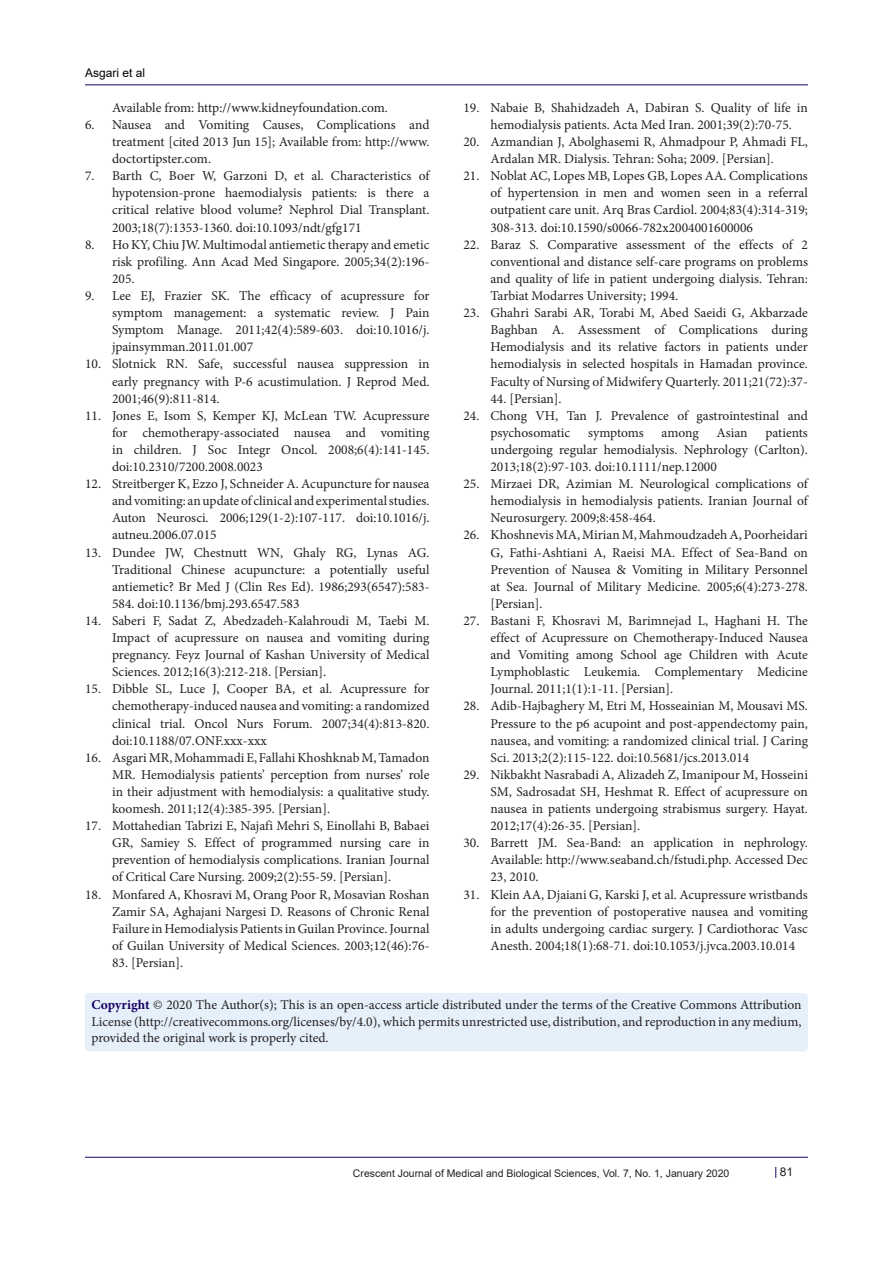
<style>
.page{position:relative;width:893px;height:1263px;background:#fff}
.page>*{position:absolute;margin:0;border:0;box-sizing:border-box;transform-origin:0 0}
.t1{font:13.5px/17.1px "Minion Pro";color:#231f20;text-align:justify}
.t2{font:12px "Arial";color:#000001}
.t3{font:12px "Arial";color:#231f20}
.t4{font:10.5px "Arial";color:#231f20}
.s1{font-weight:700;color:#190066}
</style>
<div class="page">
<hr style="left:85px;top:85px;width:723px;height:1px;background:#190066">
<hr style="left:85px;top:1157px;width:723px;height:1px;background:#190066">
<div style="left:85px;top:993px;width:723px;height:58px;background:#e6f0fa;border-radius:4px"></div>
<p class="t2" style="left:85px;top:65px;width:62px">Asgari et al</p>
<p class="t1" style="left:112px;top:99px;width:277px">Available from: http://www.kidneyfoundation.com.</p>
<p class="t1" style="left:112px;top:116px;width:319px;text-indent:-27px">6. Nausea and Vomiting Causes, Complications and treatment [cited 2013 Jun 15]; Available from: http://www. doctortipster.com.</p>
<p class="t1" style="left:112px;top:167px;width:319px;text-indent:-27px">7. Barth C, Boer W, Garzoni D, et al. Characteristics of hypotension-prone haemodialysis patients: is there a critical relative blood volume? Nephrol Dial Transplant.<br>2003;18(7):1353-1360. doi:10.1093/ndt/gfg171</p>
<p class="t1" style="left:112px;top:236px;width:319px;text-indent:-27px">8. Ho KY, Chiu JW. Multimodal antiemetic therapy and emetic risk profiling. Ann Acad Med Singapore. 2005;34(2):196- 205.</p>
<p class="t1" style="left:112px;top:287px;width:319px;text-indent:-27px">9. Lee EJ, Frazier SK. The efficacy of acupressure for symptom management: a systematic review. J Pain Symptom Manage. 2011;42(4):589-603. doi:10.1016/j. jpainsymman.2011.01.007</p>
<p class="t1" style="left:112px;top:356px;width:319px;text-indent:-27px">10. Slotnick RN. Safe, successful nausea suppression in early pregnancy with P-6 acustimulation. J Reprod Med.<br>2001;46(9):811-814.</p>
<p class="t1" style="left:112px;top:407px;width:319px;text-indent:-27px">11. Jones E, Isom S, Kemper KJ, McLean TW. Acupressure for chemotherapy-associated nausea and vomiting in children. J Soc Integr Oncol. 2008;6(4):141-145. doi:10.2310/7200.2008.0023</p>
<p class="t1" style="left:112px;top:475px;width:319px;text-indent:-27px">12. Streitberger K, Ezzo J, Schneider A. Acupuncture for nausea and vomiting: an update of clinical and experimental studies.<br>Auton Neurosci. 2006;129(1-2):107-117. doi:10.1016/j. autneu.2006.07.015</p>
<p class="t1" style="left:112px;top:544px;width:319px;text-indent:-27px">13. Dundee JW, Chestnutt WN, Ghaly RG, Lynas AG.<br>Traditional Chinese acupuncture: a potentially useful antiemetic? Br Med J (Clin Res Ed). 1986;293(6547):583- 584. doi:10.1136/bmj.293.6547.583</p>
<p class="t1" style="left:112px;top:612px;width:319px;text-indent:-27px">14. Saberi F, Sadat Z, Abedzadeh-Kalahroudi M, Taebi M.<br>Impact of acupressure on nausea and vomiting during pregnancy. Feyz Journal of Kashan University of Medical Sciences. 2012;16(3):212-218. [Persian].</p>
<p class="t1" style="left:112px;top:680px;width:319px;text-indent:-27px">15. Dibble SL, Luce J, Cooper BA, et al. Acupressure for chemotherapy-induced nausea and vomiting: a randomized clinical trial. Oncol Nurs Forum. 2007;34(4):813-820. doi:10.1188/07.ONF.xxx-xxx</p>
<p class="t1" style="left:112px;top:749px;width:319px;text-indent:-27px">16. Asgari MR, Mohammadi E, Fallahi Khoshknab M, Tamadon MR. Hemodialysis patients’ perception from nurses’ role in their adjustment with hemodialysis: a qualitative study. koomesh. 2011;12(4):385-395. [Persian].</p>
<p class="t1" style="left:112px;top:817px;width:319px;text-indent:-27px">17. Mottahedian Tabrizi E, Najafi Mehri S, Einollahi B, Babaei GR, Samiey S. Effect of programmed nursing care in prevention of hemodialysis complications. Iranian Journal of Critical Care Nursing. 2009;2(2):55-59. [Persian].</p>
<p class="t1" style="left:112px;top:886px;width:319px;text-indent:-27px">18. Monfared A, Khosravi M, Orang Poor R, Mosavian Roshan Zamir SA, Aghajani Nargesi D. Reasons of Chronic Renal Failure in Hemodialysis Patients in Guilan Province. Journal of Guilan University of Medical Sciences. 2003;12(46):76-</p>
<p class="t1" style="left:112px;top:954px;width:73px">83. [Persian].</p>
<p class="t1" style="left:490px;top:99px;width:319px;text-indent:-27px">19. Nabaie B, Shahidzadeh A, Dabiran S. Quality of life in hemodialysis patients. Acta Med Iran. 2001;39(2):70-75.</p>
<p class="t1" style="left:463px;top:133px;width:346px;text-align:center">20. Azmandian J, Abolghasemi R, Ahmadpour P, Ahmadi FL,<br>Ardalan MR. Dialysis. Tehran: Soha; 2009. [Persian].</p>
<p class="t1" style="left:490px;top:167px;width:319px;text-indent:-27px">21. Noblat AC, Lopes MB, Lopes GB, Lopes AA. Complications of hypertension in men and women seen in a referral outpatient care unit. Arq Bras Cardiol. 2004;83(4):314-319; 308-313. doi:10.1590/s0066-782x2004001600006</p>
<p class="t1" style="left:490px;top:236px;width:319px;text-indent:-27px">22. Baraz S. Comparative assessment of the effects of 2 conventional and distance self-care programs on problems and quality of life in patient undergoing dialysis. Tehran:<br>Tarbiat Modarres University; 1994.</p>
<p class="t1" style="left:490px;top:304px;width:319px;text-indent:-27px">23. Ghahri Sarabi AR, Torabi M, Abed Saeidi G, Akbarzade Baghban A. Assessment of Complications during Hemodialysis and its relative factors in patients under hemodialysis in selected hospitals in Hamadan province.<br>Faculty of Nursing of Midwifery Quarterly. 2011;21(72):37-</p>
<p class="t1" style="left:490px;top:390px;width:73px">44. [Persian].</p>
<p class="t1" style="left:490px;top:407px;width:319px;text-indent:-27px">24. Chong VH, Tan J. Prevalence of gastrointestinal and psychosomatic</p>
<p class="t1" style="left:588px;top:424px;width:57px">symptoms</p>
<p class="t1" style="left:662px;top:424px;width:39px">among</p>
<p class="t1" style="left:717px;top:424px;width:32px">Asian</p>
<p class="t1" style="left:490px;top:424px;width:319px;text-indent:275px">patients undergoing regular hemodialysis. Nephrology (Carlton).<br>2013;18(2):97-103. doi:10.1111/nep.12000</p>
<p class="t1" style="left:490px;top:475px;width:319px;text-indent:-27px">25. Mirzaei DR, Azimian M. Neurological complications of hemodialysis in hemodialysis patients. Iranian Journal of Neurosurgery. 2009;8:458-464.</p>
<p class="t1" style="left:490px;top:527px;width:319px;text-indent:-27px">26. Khoshnevis MA, Mirian M, Mahmoudzadeh A, Poorheidari G, Fathi-Ashtiani A, Raeisi MA. Effect of Sea-Band on Prevention of Nausea &amp; Vomiting in Military Personnel at Sea. Journal of Military Medicine. 2005;6(4):273-278. [Persian].</p>
<p class="t1" style="left:490px;top:612px;width:319px;text-indent:-27px">27. Bastani F, Khosravi M, Barimnejad L, Haghani H. The effect of Acupressure on Chemotherapy-Induced Nausea and Vomiting among School age Children with Acute Lymphoblastic Leukemia. Complementary Medicine Journal. 2011;1(1):1-11. [Persian].</p>
<p class="t1" style="left:490px;top:698px;width:319px;text-indent:-27px">28. Adib-Hajbaghery M, Etri M, Hosseainian M, Mousavi MS.<br>Pressure to the p6 acupoint and post-appendectomy pain, nausea, and vomiting: a randomized clinical trial. J Caring Sci. 2013;2(2):115-122. doi:10.5681/jcs.2013.014</p>
<p class="t1" style="left:490px;top:766px;width:319px;text-indent:-27px">29. Nikbakht Nasrabadi A, Alizadeh Z, Imanipour M, Hosseini SM, Sadrosadat SH, Heshmat R. Effect of acupressure on nausea in patients undergoing strabismus surgery. Hayat.<br>2012;17(4):26-35. [Persian].</p>
<p class="t1" style="left:490px;top:834px;width:319px;text-indent:-27px">30. Barrett JM. Sea-Band: an application in nephrology.<br>Available: http://www.seaband.ch/fstudi.php. Accessed Dec 23, 2010.</p>
<p class="t1" style="left:490px;top:886px;width:319px;text-indent:-27px">31. Klein AA, Djaiani G, Karski J, et al. Acupressure wristbands for the prevention of postoperative nausea and vomiting in adults undergoing cardiac surgery. J Cardiothorac Vasc Anesth. 2004;18(1):68-71. doi:10.1053/j.jvca.2003.10.014</p>
<p class="t1" style="left:91px;top:997px;width:712px;line-height:16.5px"><span class="s1">Copyright</span> © 2020 The Author(s); This is an open-access article distributed under the terms of the Creative Commons Attribution License (http://creativecommons.org/licenses/by/4.0), which permits unrestricted use, distribution, and reproduction in any medium, provided the original work is properly cited.</p>
<p class="t4" style="left:353px;top:1166px;width:378px">Crescent Journal of Medical and Biological Sciences, Vol. 7, No. 1, January 2020</p>
<p class="t3" style="left:780px;top:1163px;width:15px">81</p>
</div>
